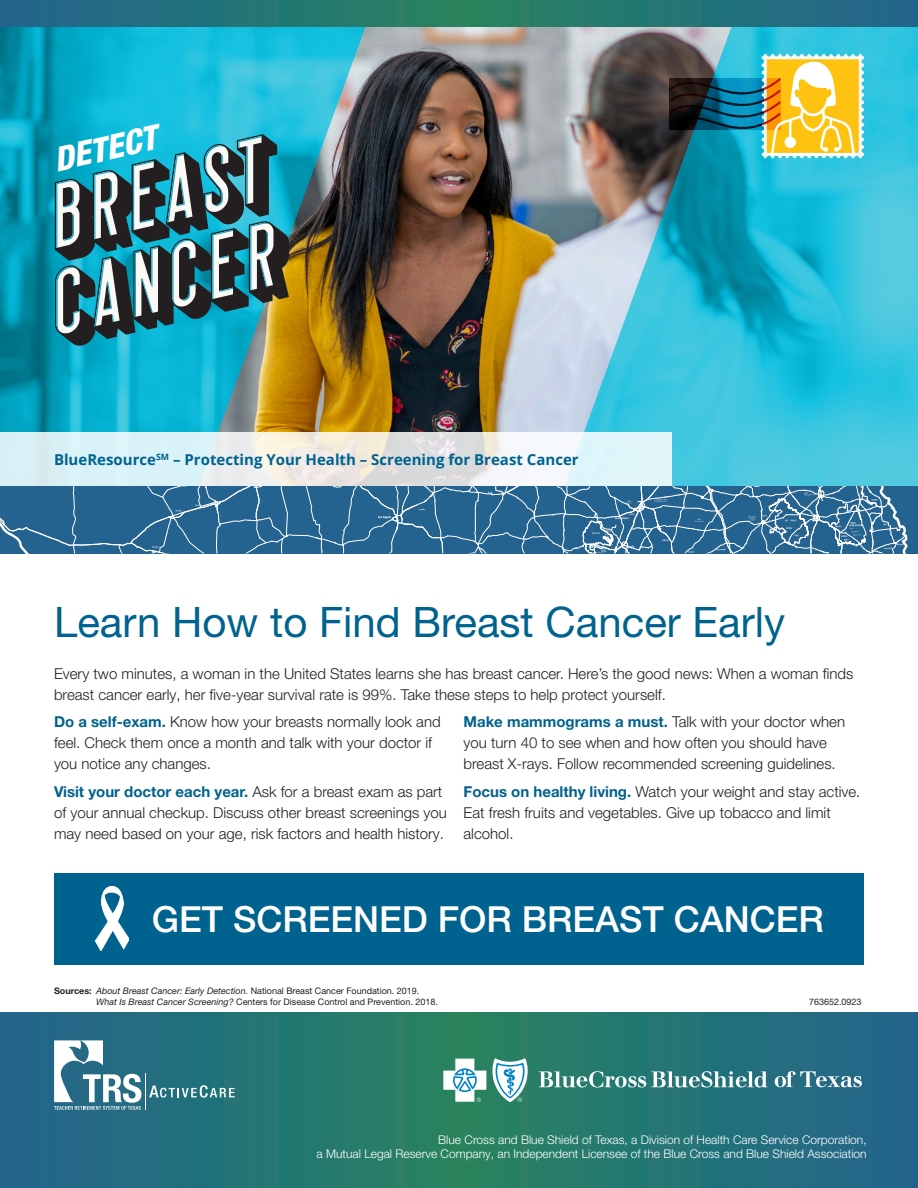
<style>
.page{position:relative;width:918px;height:1188px;background:#fff}
.page>*{position:absolute;margin:0;border:0;box-sizing:border-box;transform-origin:0 0}
.t1{font:42px "Helvetica Neue LT Pro";color:#00628e}
.callout_heading_white{font:500 36px "Helvetica Neue LT Pro";color:#fff}
.t2{font:italic 800 condensed 33.75px "Helvetica Neue LT Pro";color:#fff}
.body{font:300 15px/21px "Helvetica Neue LT Pro";color:#231f20}
.product_tag{font:700 15px "Open Sans";color:#00628e}
.t3{font:300 12px/14.4px "Helvetica Neue LT Pro";color:#fff;text-align:right}
.taglines{font:9px "Helvetica Neue LT Pro";color:#231f20}
.s1{font-weight:700;color:#00628e}
.s2{font-weight:700}
.s3{font-style:italic}
</style>
<div class="page">
<img style="left:0;top:27px;width:918px;height:459px">
<img style="left:193px;top:27px;width:548px;height:459px">
<svg style="left:55px;top:134px;width:234px;height:212px;background:#428089"></svg>
<div style="left:54px;top:873px;width:810px;height:91px;background:#00628e"></div>
<svg style="left:0;top:432px;width:672px;height:54px;background:#e4eeee"></svg>
<svg style="left:0;top:1012px;width:918px;height:176px;background:#257376"></svg>
<svg style="left:149px;top:1085px;width:86px;height:13px"></svg>
<hr style="left:146px;top:1073px;width:1px;height:37px;background:#fff">
<svg style="left:54px;top:1040px;width:87px;height:70px"></svg>
<svg style="left:443px;top:1058px;width:88px;height:44px"></svg>
<svg style="left:539px;top:1071px;width:228px;height:17px"></svg>
<svg style="left:775px;top:1071px;width:87px;height:16px"></svg>
<svg style="left:0;top:486px;width:908px;height:68px;background:#3a719a"></svg>
<svg style="left:0;top:0;width:918px;height:27px;background:#257376"></svg>
<svg style="left:669px;top:54px;width:195px;height:104px;background:#8c9d6f"></svg>
<svg style="left:95px;top:886px;width:33px;height:65px"></svg>
<p class="t2" style="left:49px;top:140px;width:106px;rotate:-13deg">DETECT</p>
<p class="product_tag" style="left:54px;top:449px;width:526px">BlueResource<sup>SM</sup> – Protecting Your Health – Screening for Breast Cancer</p>
<p class="t1" style="left:54px;top:597px;width:733px">Learn How to Find Breast Cancer Early</p>
<p class="body" style="left:54px;top:663px;width:801px">Every two minutes, a woman in the United States learns she has breast cancer. Here’s the good news: When a woman finds breast cancer early, her five-year survival rate is 99%. Take these steps to help protect yourself.</p>
<p class="body" style="left:54px;top:711px;width:388px"><span class="s1">Do a self-exam.</span> Know how your breasts normally look and feel. Check them once a month and talk with your doctor if you notice any changes.</p>
<p class="body" style="left:54px;top:781px;width:394px"><span class="s1">Visit your doctor each year.</span> Ask for a breast exam as part of your annual checkup. Discuss other breast screenings you may need based on your age, risk factors and health history.</p>
<p class="body" style="left:464px;top:711px;width:383px"><span class="s1">Make mammograms a must.</span> Talk with your doctor when you turn 40 to see when and how often you should have breast X-rays. Follow recommended screening guidelines.</p>
<p class="body" style="left:464px;top:781px;width:399px"><span class="s1">Focus on healthy living.</span> Watch your weight and stay active.<br>Eat fresh fruits and vegetables. Give up tobacco and limit alcohol.</p>
<p class="callout_heading_white" style="left:152px;top:897px;width:674px">GET SCREENED FOR BREAST CANCER</p>
<p class="taglines" style="left:54px;top:985px;width:367px"><span class="s2">Sources:</span> <span class="s3">About Breast Cancer: Early Detection.</span> National Breast Cancer Foundation. 2019.</p>
<p class="taglines" style="left:96px;top:996px;width:343px"><span class="s3">What Is Breast Cancer Screening?</span> Centers for Disease Control and Prevention. 2018.</p>
<p class="taglines" style="left:809px;top:996px;width:54px">763652.0923</p>
<p class="t3" style="left:317px;top:1132px;width:552px">Blue Cross and Blue Shield of Texas, a Division of Health Care Service Corporation,<br>a Mutual Legal Reserve Company, an Independent Licensee of the Blue Cross and Blue Shield Association</p>
</div>
